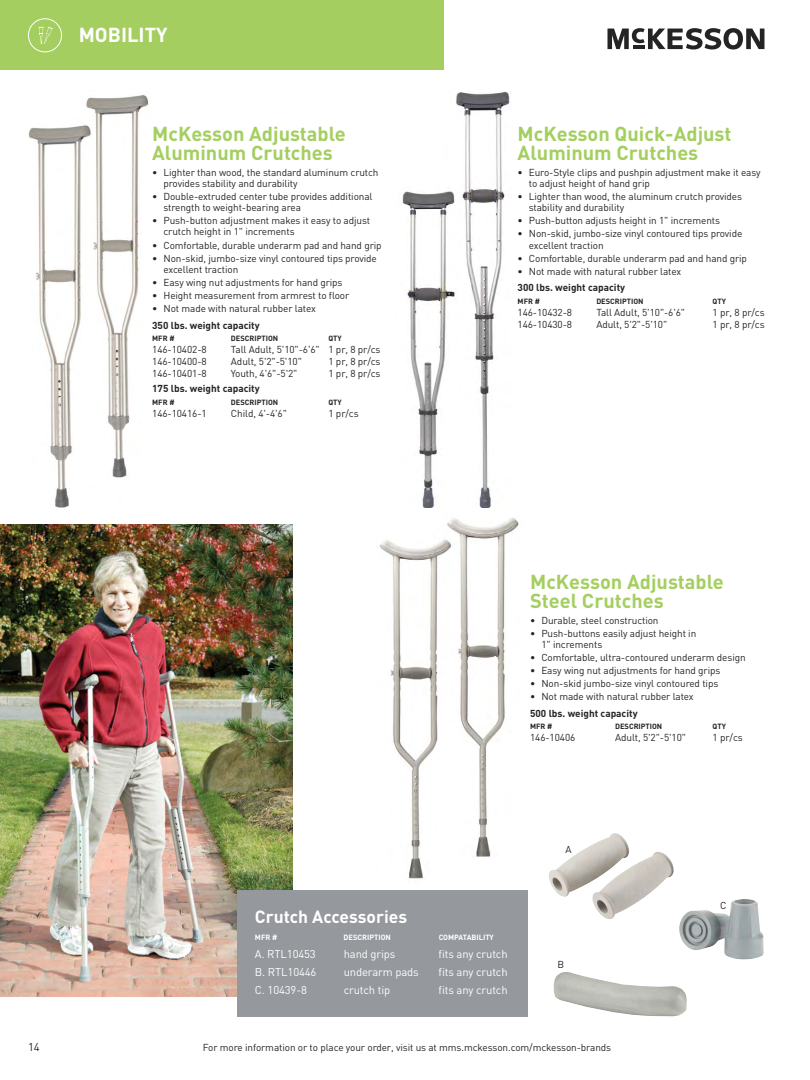
<style>
.page{position:relative;width:810px;height:1080px;background:#fff}
.page>*{position:absolute;margin:0;border:0;box-sizing:border-box;transform-origin:0 0}
.Product_Name{font:700 20px/18.8px "DIN";color:#a4cf60}
.Product_Name-2{font:700 20px "DIN";color:#fff}
.Accessories{font:700 17.5px "DIN";color:#fff}
.Description{font:11.25px "DIN";letter-spacing:-.01em;color:#fff}
.t1{font:11.25px "DIN";color:#242424}
.Bullets{font:10px/11.2px "DIN";letter-spacing:-.01em;color:#242424}
.SKU{font:10px "DIN";letter-spacing:-.01em;color:#242424}
.SKU_Last{font:10px "DIN";letter-spacing:-.01em;color:#242424}
.SKU_DIfference{font:700 10px "DIN";color:#242424}
.SKU_Header{font:700 7.5px "DIN";color:#242424}
.SKU_Header-2{font:700 7.5px "DIN";color:#fff}
</style>
<div class="page">
<img style="left:28px;top:95px;width:121px;height:413px">
<img style="left:402px;top:91px;width:108px;height:417px">
<img style="left:379px;top:518px;width:140px;height:361px">
<img style="left:0;top:525px;width:292px;height:472px">
<div style="left:237px;top:890px;width:291px;height:126px;background:#95989c"></div>
<img style="left:549px;top:833px;width:125px;height:86px">
<img style="left:553px;top:972px;width:11px;height:25px">
<img style="left:679px;top:899px;width:85px;height:60px">
<div style="left:0;top:0;width:443px;height:69px;background:#a4cf60"></div>
<div style="left:28px;top:18px;width:34px;height:34px;border:1px solid #fff;border-radius:50%"></div>
<svg style="left:39px;top:27px;width:14px;height:17px"></svg>
<svg style="left:608px;top:28px;width:156px;height:22px"></svg>
<p class="Product_Name-2" style="left:79px;top:22px;width:90px">MOBILITY</p>
<p class="Product_Name" style="left:152px;top:124px;width:195px">McKesson Adjustable<br>Aluminum Crutches</p>
<p class="Bullets" style="left:163px;top:166px;width:217px;text-indent:-11px">• Lighter than wood, the standard aluminum crutch provides stability and durability</p>
<p class="Bullets" style="left:163px;top:191px;width:211px;text-indent:-11px">• Double-extruded center tube provides additional strength to weight-bearing area</p>
<p class="Bullets" style="left:163px;top:215px;width:208px;text-indent:-11px">• Push-button adjustment makes it easy to adjust crutch height in 1" increments</p>
<p class="Bullets" style="left:152px;top:239px;width:231px">• Comfortable, durable underarm pad and hand grip</p>
<p class="Bullets" style="left:163px;top:252px;width:215px;text-indent:-11px">• Non-skid, jumbo-size vinyl contoured tips provide excellent traction</p>
<p class="Bullets" style="left:152px;top:276px;width:192px">• Easy wing nut adjustments for hand grips</p>
<p class="Bullets" style="left:152px;top:290px;width:199px">• Height measurement from armrest to floor</p>
<p class="Bullets" style="left:152px;top:303px;width:165px">• Not made with natural rubber latex</p>
<p class="SKU_DIfference" style="left:152px;top:318px;width:109px">350 lbs. weight capacity</p>
<p class="SKU_Header" style="left:152px;top:334px;width:24px">MFR #</p>
<p class="SKU_Header" style="left:231px;top:334px;width:49px">DESCRIPTION</p>
<p class="SKU_Header" style="left:328px;top:334px;width:15px">QTY</p>
<p class="SKU" style="left:152px;top:343px;width:56px">146-10402-8</p>
<p class="SKU" style="left:231px;top:343px;width:151px">Tall Adult, 5'10"-6'6" 1 pr, 8 pr/cs</p>
<p class="SKU" style="left:152px;top:355px;width:56px">146-10400-8</p>
<p class="SKU" style="left:231px;top:355px;width:72px">Adult, 5'2"-5'10"</p>
<p class="SKU" style="left:328px;top:355px;width:54px">1 pr, 8 pr/cs</p>
<p class="SKU" style="left:152px;top:367px;width:56px">146-10401-8</p>
<p class="SKU" style="left:231px;top:367px;width:68px">Youth, 4'6"-5'2"</p>
<p class="SKU" style="left:328px;top:367px;width:54px">1 pr, 8 pr/cs</p>
<p class="SKU_DIfference" style="left:152px;top:382px;width:109px">175 lbs. weight capacity</p>
<p class="SKU_Header" style="left:152px;top:397px;width:24px">MFR #</p>
<p class="SKU_Header" style="left:231px;top:397px;width:49px">DESCRIPTION</p>
<p class="SKU_Header" style="left:328px;top:397px;width:15px">QTY</p>
<p class="SKU_Last" style="left:152px;top:407px;width:56px">146-10416-1</p>
<p class="SKU_Last" style="left:231px;top:407px;width:58px">Child, 4'-4'6"</p>
<p class="SKU_Last" style="left:328px;top:407px;width:32px">1 pr/cs</p>
<p class="Product_Name" style="left:518px;top:124px;width:215px">McKesson Quick-Adjust<br>Aluminum Crutches</p>
<p class="Bullets" style="left:529px;top:166px;width:233px;text-indent:-11px">• Euro-Style clips and pushpin adjustment make it easy to adjust height of hand grip</p>
<p class="Bullets" style="left:529px;top:191px;width:215px;text-indent:-11px">• Lighter than wood, the aluminum crutch provides stability and durability</p>
<p class="Bullets" style="left:518px;top:215px;width:204px">• Push-button adjusts height in 1" increments</p>
<p class="Bullets" style="left:529px;top:228px;width:215px;text-indent:-11px">• Non-skid, jumbo-size vinyl contoured tips provide excellent traction</p>
<p class="Bullets" style="left:518px;top:252px;width:231px">• Comfortable, durable underarm pad and hand grip</p>
<p class="Bullets" style="left:518px;top:265px;width:165px">• Not made with natural rubber latex</p>
<p class="SKU_DIfference" style="left:518px;top:281px;width:109px">300 lbs. weight capacity</p>
<p class="SKU_Header" style="left:518px;top:296px;width:24px">MFR #</p>
<p class="SKU_Header" style="left:596px;top:296px;width:49px">DESCRIPTION</p>
<p class="SKU_Header" style="left:713px;top:296px;width:15px">QTY</p>
<p class="SKU" style="left:518px;top:306px;width:56px">146-10432-8</p>
<p class="SKU" style="left:596px;top:306px;width:90px">Tall Adult, 5'10"-6'6"</p>
<p class="SKU" style="left:713px;top:306px;width:54px">1 pr, 8 pr/cs</p>
<p class="SKU_Last" style="left:518px;top:318px;width:56px">146-10430-8</p>
<p class="SKU_Last" style="left:596px;top:318px;width:72px">Adult, 5'2"-5'10"</p>
<p class="SKU_Last" style="left:713px;top:318px;width:54px">1 pr, 8 pr/cs</p>
<p class="Product_Name" style="left:530px;top:572px;width:195px">McKesson Adjustable<br>Steel Crutches</p>
<p class="Bullets" style="left:530px;top:614px;width:130px">• Durable, steel construction</p>
<p class="Bullets" style="left:541px;top:627px;width:157px;text-indent:-11px">• Push-buttons easily adjust height in<br>1" increments</p>
<p class="Bullets" style="left:530px;top:652px;width:217px">• Comfortable, ultra-contoured underarm design</p>
<p class="Bullets" style="left:530px;top:665px;width:192px">• Easy wing nut adjustments for hand grips</p>
<p class="Bullets" style="left:530px;top:678px;width:190px">• Non-skid jumbo-size vinyl contoured tips</p>
<p class="Bullets" style="left:530px;top:691px;width:165px">• Not made with natural rubber latex</p>
<p class="SKU_DIfference" style="left:530px;top:707px;width:109px">500 lbs. weight capacity</p>
<p class="SKU_Header" style="left:530px;top:722px;width:24px">MFR #</p>
<p class="SKU_Header" style="left:615px;top:722px;width:49px">DESCRIPTION</p>
<p class="SKU_Header" style="left:713px;top:722px;width:15px">QTY</p>
<p class="SKU_Last" style="left:530px;top:732px;width:47px">146-10406</p>
<p class="SKU_Last" style="left:615px;top:732px;width:72px">Adult, 5'2"-5'10"</p>
<p class="SKU_Last" style="left:713px;top:732px;width:32px">1 pr/cs</p>
<p class="Accessories" style="left:255px;top:905px;width:154px">Crutch Accessories</p>
<p class="SKU_Header-2" style="left:255px;top:932px;width:24px">MFR #</p>
<p class="SKU_Header-2" style="left:344px;top:932px;width:49px">DESCRIPTION</p>
<p class="SKU_Header-2" style="left:439px;top:932px;width:57px">COMPATABILITY</p>
<p class="Description" style="left:255px;top:947px;width:62px">A. RTL10453</p>
<p class="Description" style="left:344px;top:947px;width:53px">hand grips</p>
<p class="Description" style="left:439px;top:947px;width:71px">fits any crutch</p>
<p class="Description" style="left:255px;top:965px;width:63px">B. RTL10446</p>
<p class="Description" style="left:344px;top:965px;width:77px">underarm pads</p>
<p class="Description" style="left:439px;top:965px;width:71px">fits any crutch</p>
<p class="Description" style="left:255px;top:983px;width:54px">C. 10439-8</p>
<p class="Description" style="left:344px;top:983px;width:48px">crutch tip</p>
<p class="Description" style="left:439px;top:983px;width:71px">fits any crutch</p>
<p class="SKU" style="left:566px;top:843px;width:8px">A</p>
<p class="SKU" style="left:557px;top:958px;width:8px">B</p>
<p class="SKU" style="left:720px;top:899px;width:8px">C</p>
<p class="t1" style="left:28px;top:1040px;width:13px">14</p>
<p class="Bullets" style="left:203px;top:1042px;width:410px">For more information or to place your order, visit us at mms.mckesson.com/mckesson-brands</p>
</div>
